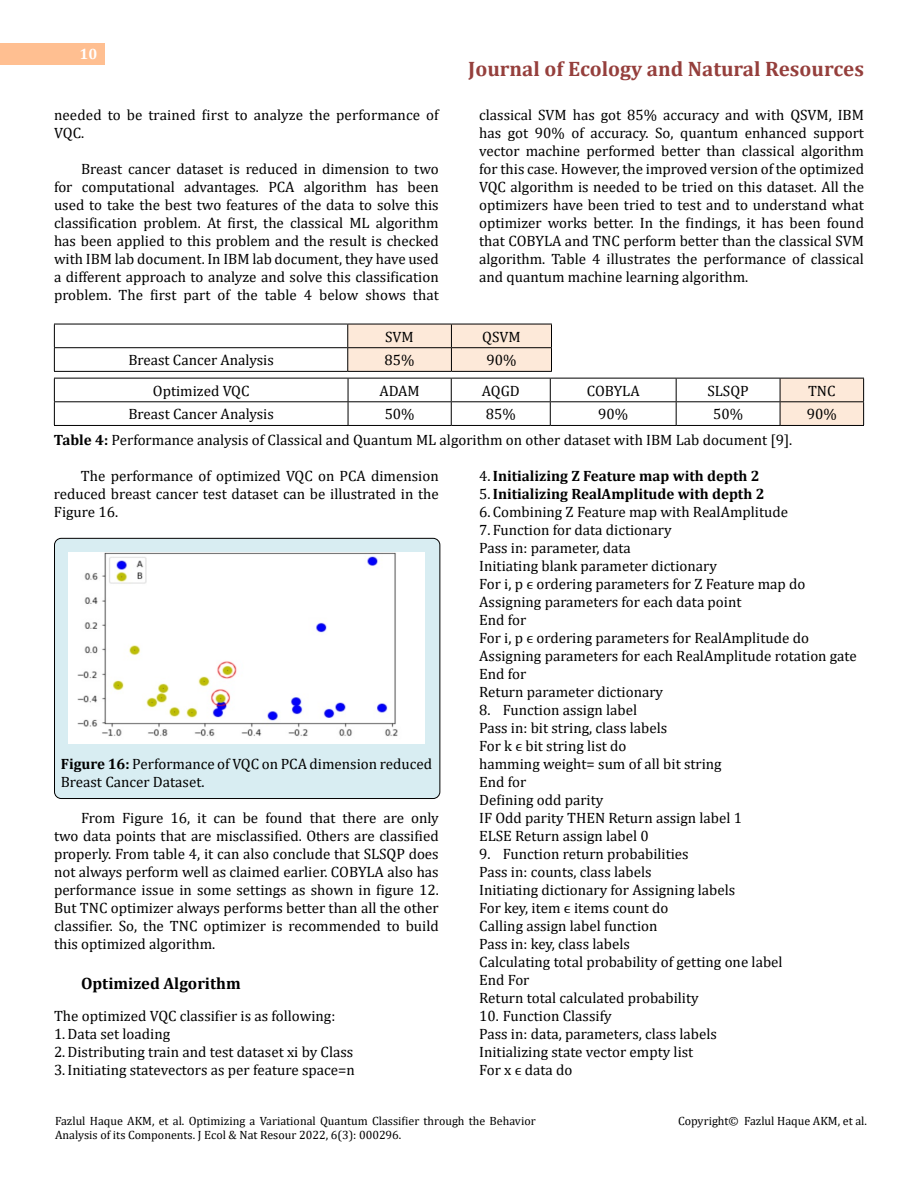
<style>
.page{position:relative;width:918px;height:1188px;background:#fff}
.page>*{position:absolute;margin:0;border:0;box-sizing:border-box;transform-origin:0 0}
.t1{font:700 21px "Cambria";color:#953f3c}
.t2{font:700 16.5px "Cambria";color:#000}
.t3{font:15px/18px "Cambria";color:#000}
.t4{font:700 15px/18px "Cambria";color:#000}
.t5{font:700 15px "Cambria";color:#fff}
.t6{font:12px/14.4px "Cambria";color:#000}
.s1{font-weight:700}
.s2{font-weight:400}
</style>
<div class="page">
<div style="left:0;top:43px;width:105px;height:21px;background:#ffbf91"></div>
<div style="left:55px;top:538px;width:385px;height:261px;background:#d8edf2;border-radius:7px"></div>
<div style="left:54px;top:538px;width:386px;height:261px;border:1px solid #000;border-radius:7px"></div>
<hr style="left:54px;top:324px;width:294px;height:1px;background:#000">
<hr style="left:54px;top:347px;width:294px;height:1px;background:#000">
<svg style="left:54px;top:324px;width:1px;height:47px"></svg>
<svg style="left:347px;top:324px;width:205px;height:47px;background:#f0ddce"></svg>
<hr style="left:54px;top:371px;width:294px;height:1px;background:#000">
<hr style="left:348px;top:371px;width:103px;height:1px;background:#000">
<hr style="left:451px;top:371px;width:101px;height:1px;background:#000">
<hr style="left:54px;top:378px;width:294px;height:1px;background:#000">
<hr style="left:348px;top:378px;width:103px;height:1px;background:#000">
<hr style="left:451px;top:378px;width:99px;height:1px;background:#000">
<hr style="left:550px;top:378px;width:126px;height:1px;background:#000">
<hr style="left:676px;top:378px;width:104px;height:1px;background:#000">
<hr style="left:54px;top:401px;width:294px;height:1px;background:#000">
<svg style="left:54px;top:379px;width:1px;height:46px"></svg>
<hr style="left:348px;top:401px;width:103px;height:1px;background:#000">
<svg style="left:348px;top:379px;width:1px;height:46px"></svg>
<hr style="left:451px;top:401px;width:99px;height:1px;background:#000">
<svg style="left:451px;top:379px;width:1px;height:46px"></svg>
<hr style="left:550px;top:401px;width:126px;height:1px;background:#000">
<svg style="left:550px;top:379px;width:1px;height:46px"></svg>
<hr style="left:676px;top:401px;width:104px;height:1px;background:#000">
<svg style="left:676px;top:379px;width:1px;height:46px"></svg>
<svg style="left:780px;top:378px;width:84px;height:47px;background:#efdccd"></svg>
<hr style="left:54px;top:425px;width:294px;height:1px;background:#000">
<hr style="left:348px;top:425px;width:103px;height:1px;background:#000">
<hr style="left:451px;top:425px;width:99px;height:1px;background:#000">
<hr style="left:550px;top:425px;width:126px;height:1px;background:#000">
<hr style="left:676px;top:425px;width:104px;height:1px;background:#000">
<hr style="left:780px;top:425px;width:84px;height:1px;background:#000">
<img style="left:68px;top:553px;width:357px;height:191px">
<p class="t5" style="left:80px;top:44px;width:19px">10</p>
<p class="t3" style="left:54px;top:105px;width:386px">needed to be trained first to analyze the performance of<br>VQC.</p>
<p class="t3" style="left:54px;top:159px;width:386px;text-align:justify;text-indent:27px">Breast cancer dataset is reduced in dimension to two for computational advantages. PCA algorithm has been used to take the best two features of the data to solve this classification problem. At first, the classical ML algorithm has been applied to this problem and the result is checked with IBM lab document. In IBM lab document, they have used a different approach to analyze and solve this classification problem. The first part of the table 4 below shows that</p>
<h1 class="t1" style="left:468px;top:54px;width:397px">Journal of Ecology and Natural Resources</h1>
<p class="t3" style="left:479px;top:105px;width:386px;text-align:justify">classical SVM has got 85% accuracy and with QSVM, IBM has got 90% of accuracy. So, quantum enhanced support vector machine performed better than classical algorithm for this case. However, the improved version of the optimized VQC algorithm is needed to be tried on this dataset. All the optimizers have been tried to test and to understand what optimizer works better. In the findings, it has been found that COBYLA and TNC perform better than the classical SVM algorithm. Table 4 illustrates the performance of classical and quantum machine learning algorithm.</p>
<p class="t3" style="left:385px;top:328px;width:30px">SVM</p>
<p class="t3" style="left:482px;top:328px;width:40px">QSVM</p>
<p class="t3" style="left:128px;top:351px;width:147px">Breast Cancer Analysis</p>
<p class="t3" style="left:385px;top:351px;width:31px">85%</p>
<p class="t3" style="left:486px;top:351px;width:31px">90%</p>
<p class="t3" style="left:153px;top:382px;width:98px">Optimized VQC</p>
<p class="t3" style="left:379px;top:382px;width:42px">ADAM</p>
<p class="t3" style="left:482px;top:382px;width:39px">AQGD</p>
<p class="t3" style="left:587px;top:382px;width:55px">COBYLA</p>
<p class="t3" style="left:708px;top:382px;width:43px">SLSQP</p>
<p class="t3" style="left:808px;top:382px;width:29px">TNC</p>
<p class="t3" style="left:128px;top:405px;width:147px">Breast Cancer Analysis</p>
<p class="t3" style="left:385px;top:405px;width:31px">50%</p>
<p class="t3" style="left:486px;top:405px;width:31px">85%</p>
<p class="t3" style="left:598px;top:405px;width:31px">90%</p>
<p class="t3" style="left:713px;top:405px;width:31px">50%</p>
<p class="t3" style="left:807px;top:405px;width:31px">90%</p>
<p class="t3" style="left:54px;top:430px;width:740px"><span class="s1">Table 4:</span> Performance analysis of Classical and Quantum ML algorithm on other dataset with IBM Lab document [9].</p>
<p class="t3" style="left:54px;top:466px;width:386px;text-align:justify;text-indent:27px">The performance of optimized VQC on PCA dimension reduced breast cancer test dataset can be illustrated in the Figure 16.</p>
<p class="t4" style="left:479px;top:466px;width:287px"><span class="s2">4.</span>Initializing Z Feature map with depth 2<br><span class="s2">5.</span>Initializing RealAmplitude with depth 2</p>
<p class="t3" style="left:479px;top:502px;width:310px">6. Combining Z Feature map with RealAmplitude</p>
<p class="t3" style="left:479px;top:520px;width:379px">7. Function for data dictionary<br>Pass in: parameter, data<br>Initiating blank parameter dictionary<br>For i, p ϵ ordering parameters for Z Feature map do Assigning parameters for each data point<br>End for<br>For i, p ϵ ordering parameters for RealAmplitude do Assigning parameters for each RealAmplitude rotation gate End for<br>Return parameter dictionary</p>
<p class="t3" style="left:479px;top:700px;width:264px">8. Function assign label<br>Pass in: bit string, class labels<br>For k ϵ bit string list do<br>hamming weight= sum of all bit string<br>End for<br>Defining odd parity<br>IF Odd parity THEN Return assign label 1<br>ELSE Return assign label 0</p>
<p class="t3" style="left:479px;top:844px;width:305px">9. Function return probabilities<br>Pass in: counts, class labels<br>Initiating dictionary for Assigning labels<br>For key, item ϵ items count do<br>Calling assign label function<br>Pass in: key, class labels<br>Calculating total probability of getting one label<br>End For<br>Return total calculated probability</p>
<p class="t3" style="left:479px;top:1006px;width:239px">10. Function Classify<br>Pass in: data, parameters, class labels<br>Initializing state vector empty list<br>For x ϵ data do</p>
<p class="t3" style="left:61px;top:754px;width:373px"><span class="s1">Figure 16:</span> Performance of VQC on PCA dimension reduced<br>Breast Cancer Dataset.</p>
<p class="t3" style="left:54px;top:808px;width:386px;text-align:justify;text-indent:27px">From Figure 16, it can be found that there are only two data points that are misclassified. Others are classified properly. From table 4, it can also conclude that SLSQP does not always perform well as claimed earlier. COBYLA also has performance issue in some settings as shown in figure 12.<br>But TNC optimizer always performs better than all the other classifier. So, the TNC optimizer is recommended to build this optimized algorithm.</p>
<p class="t2" style="left:81px;top:972px;width:161px">Optimized Algorithm</p>
<p class="t3" style="left:54px;top:1006px;width:302px">The optimized VQC classifier is as following:<br>1.Data set loading<br>2.Distributing train and test dataset xi by Class 3.Initiating statevectors as per feature space=n</p>
<p class="t6" style="left:55px;top:1114px;width:482px">Fazlul Haque AKM, et al. Optimizing a Variational Quantum Classifier through the Behavior<br>Analysis of its Components. J Ecol &amp; Nat Resour 2022, 6(3): 000296.</p>
<p class="t6" style="left:678px;top:1114px;width:190px">Copyright© Fazlul Haque AKM, et al.</p>
</div>
